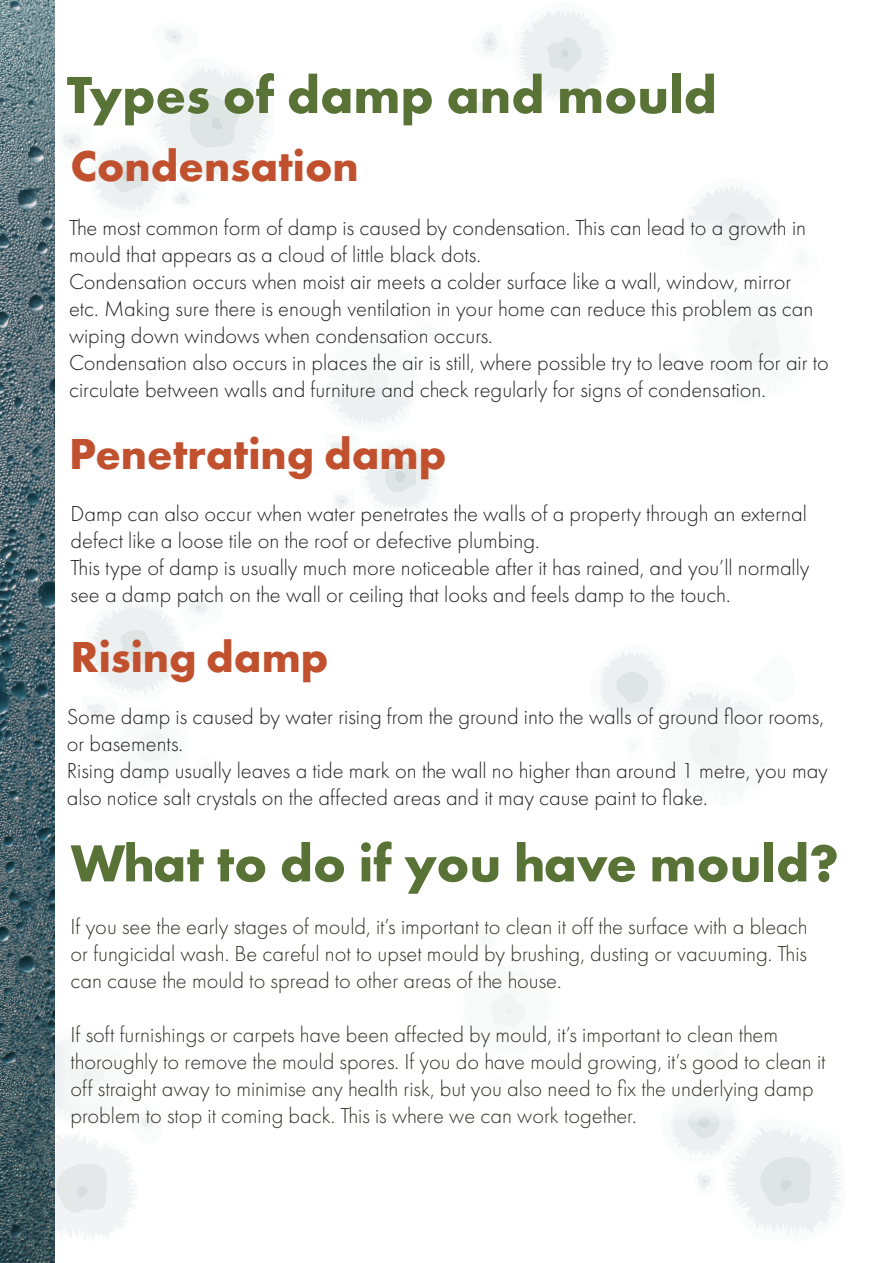
<style>
.page{position:relative;width:893px;height:1263px;background:#fff}
.page>*{position:absolute;margin:0;border:0;box-sizing:border-box;transform-origin:0 0}
.HEADING{font:700 54px "Futura PT";color:#597235}
.HEADING-2{font:700 45px "Futura PT";color:#c1512e}
.t1{font:300 22.5px/27px "Futura PT";color:#231f20}
.t2{font:300 22.5px/27px "Futura PT";color:#322f28;text-align:justify}
</style>
<div class="page">
<svg style="left:62px;top:29px;width:209px;height:183px"></svg>
<svg style="left:87px;top:602px;width:121px;height:105px"></svg>
<svg style="left:688px;top:186px;width:87px;height:32px"></svg>
<svg style="left:473px;top:10px;width:159px;height:102px"></svg>
<svg style="left:599px;top:652px;width:157px;height:55px"></svg>
<svg style="left:670px;top:1123px;width:172px;height:112px"></svg>
<svg style="left:54px;top:1023px;width:99px;height:219px"></svg>
<svg style="left:330px;top:400px;width:105px;height:104px"></svg>
<div style="left:58px;top:916px;width:781px;height:207px;background:#fff"></div>
<img style="left:0;top:0;width:54px;height:1263px">
<p class="HEADING" style="left:67px;top:60px;width:652px">Types of damp and mould</p>
<p class="HEADING-2" style="left:71px;top:137px;width:290px">Condensation</p>
<p class="t1" style="left:69px;top:214px;width:739px">The most common form of damp is caused by condensation. This can lead to a growth in mould that appears as a cloud of little black dots.</p>
<p class="t1" style="left:69px;top:268px;width:746px">Condensation occurs when moist air meets a colder surface like a wall, window, mirror etc. Making sure there is enough ventilation in your home can reduce this problem as can wiping down windows when condensation occurs.</p>
<p class="t1" style="left:69px;top:349px;width:761px">Condensation also occurs in places the air is still, where possible try to leave room for air to circulate between walls and furniture and check regularly for signs of condensation.</p>
<p class="HEADING-2" style="left:69px;top:425px;width:379px">Penetrating damp</p>
<p class="t1" style="left:71px;top:500px;width:738px">Damp can also occur when water penetrates the walls of a property through an external defect like a loose tile on the roof or defective plumbing.</p>
<p class="t1" style="left:71px;top:554px;width:740px">This type of damp is usually much more noticeable after it has rained, and you’ll normally see a damp patch on the wall or ceiling that looks and feels damp to the touch.</p>
<p class="HEADING-2" style="left:71px;top:628px;width:260px">Rising damp</p>
<p class="t1" style="left:67px;top:703px;width:759px">Some damp is caused by water rising from the ground into the walls of ground floor rooms, or basements.</p>
<p class="t1" style="left:67px;top:757px;width:763px">Rising damp usually leaves a tide mark on the wall no higher than around 1 metre, you may also notice salt crystals on the affected areas and it may cause paint to flake.</p>
<p class="HEADING" style="left:71px;top:828px;width:770px">What to do if you have mould?</p>
<p class="t2" style="left:71px;top:913px;width:739px">If you see the early stages of mould, it’s important to clean it off the surface with a bleach or fungicidal wash. Be careful not to upset mould by brushing, dusting or vacuuming. This can cause the mould to spread to other areas of the house.</p>
<p class="t2" style="left:71px;top:1021px;width:757px;text-align:left">If soft furnishings or carpets have been affected by mould, it’s important to clean them thoroughly to remove the mould spores. If you do have mould growing, it’s good to clean it off straight away to minimise any health risk, but you also need to fix the underlying damp problem to stop it coming back. This is where we can work together.</p>
</div>
